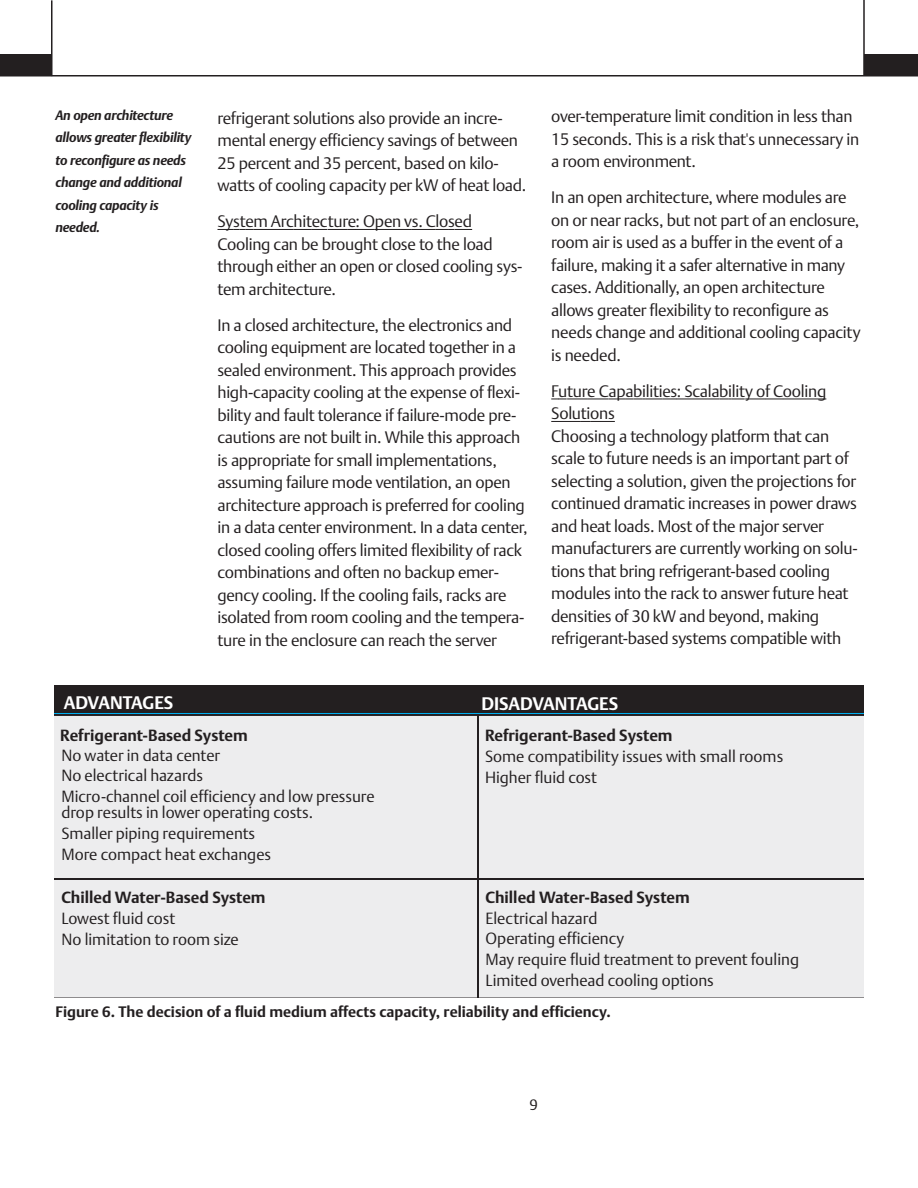
<style>
.page{position:relative;width:918px;height:1188px;background:#fff}
.page>*{position:absolute;margin:0;border:0;box-sizing:border-box;transform-origin:0 0}
.t1{font:700 18px "DTL Argo T";color:#fff}
.t2{font:16.5px/22.5px "DTL Argo T Light";letter-spacing:-.015em;color:#231f20}
.t3{font:16.05px/20.9px "DTL Argo T Light";color:#231f20}
.t4{font:700 16.05px "DTL Argo T";color:#231f20}
.t5{font:700 15px "DTL Argo T";color:#231f20}
.t6{font:15px "DTL Argo T Light";color:#231f20}
.t7{font:italic 700 13.5px/22.5px "DTL Argo T";letter-spacing:-.015em;color:#231f20}
</style>
<div class="page">
<hr style="left:0;top:75px;width:918px;height:2px;background:#231f20">
<div style="left:864px;top:54px;width:54px;height:22px;background:#231f20"></div>
<hr style="left:863px;top:0;width:2px;height:76px;background:#231f20">
<div style="left:0;top:54px;width:51px;height:22px;background:#231f20"></div>
<hr style="left:51px;top:0;width:1px;height:76px;background:#231f20">
<svg style="left:218px;top:229px;width:35px;height:1px"></svg>
<hr style="left:253px;top:229px;width:41px;height:1px;background:#231f20">
<svg style="left:294px;top:229px;width:178px;height:1px"></svg>
<svg style="left:551px;top:399px;width:126px;height:1px"></svg>
<hr style="left:677px;top:399px;width:35px;height:1px;background:#231f20">
<svg style="left:711px;top:399px;width:72px;height:1px"></svg>
<hr style="left:783px;top:399px;width:34px;height:1px;background:#231f20">
<hr style="left:551px;top:421px;width:30px;height:1px;background:#231f20">
<svg style="left:581px;top:421px;width:34px;height:1px"></svg>
<svg style="left:54px;top:713px;width:810px;height:1px"></svg>
<div style="left:54px;top:714px;width:810px;height:283px;background:#ededee"></div>
<div style="left:54px;top:686px;width:810px;height:27px;background:#231f20"></div>
<p class="t7" style="left:56px;top:104px;width:138px">An open architecture allows greater flexibility to reconfigure as needs change and additional cooling capacity is needed.</p>
<p class="t2" style="left:218px;top:107px;width:310px">refrigerant solutions also provide an incre&shy;mental energy efficiency savings of between 25 percent and 35 percent, based on kilo&shy;watts of cooling capacity per kW of heat load.</p>
<p class="t2" style="left:218px;top:210px;width:307px">System Architecture: Open vs. Closed Cooling can be brought close to the load through either an open or closed cooling sys&shy;tem architecture.</p>
<p class="t2" style="left:218px;top:314px;width:312px">In a closed architecture, the electronics and cooling equipment are located together in a sealed environment. This approach provides high-capacity cooling at the expense of flexi&shy;bility and fault tolerance if failure-mode pre&shy;cautions are not built in. While this approach is appropriate for small implementations, assuming failure mode ventilation, an open architecture approach is preferred for cooling in a data center environment. In a data center, closed cooling offers limited flexibility of rack combinations and often no backup emer&shy;gency cooling. If the cooling fails, racks are isolated from room cooling and the tempera&shy;ture in the enclosure can reach the server</p>
<p class="t2" style="left:551px;top:105px;width:310px">over-temperature limit condition in less than<br>15 seconds. This is a risk that's unnecessary in a room environment.</p>
<p class="t2" style="left:551px;top:186px;width:311px">In an open architecture, where modules are on or near racks, but not part of an enclosure, room air is used as a buffer in the event of a failure, making it a safer alternative in many cases. Additionally, an open architecture allows greater flexibility to reconfigure as needs change and additional cooling capacity is needed.</p>
<p class="t2" style="left:551px;top:380px;width:308px">Future Capabilities: Scalability of Cooling Solutions<br>Choosing a technology platform that can scale to future needs is an important part of selecting a solution, given the projections for continued dramatic increases in power draws and heat loads. Most of the major server manufacturers are currently working on solu&shy;tions that bring refrigerant-based cooling modules into the rack to answer future heat densities of 30 kW and beyond, making refrigerant-based systems compatible with</p>
<p class="t1" style="left:64px;top:692px;width:111px">ADVANTAGES</p>
<p class="t1" style="left:482px;top:694px;width:138px">DISADVANTAGES</p>
<p class="t4" style="left:60px;top:726px;width:189px">Refrigerant-Based System</p>
<p class="t3" style="left:61px;top:745px;width:315px">No water in data center<br>No electrical hazards<br>Micro-channel coil efficiency and low pressure</p>
<p class="t3" style="left:61px;top:802px;width:253px">drop results in lower operating costs.<br>Smaller piping requirements<br>More compact heat exchanges</p>
<p class="t4" style="left:61px;top:888px;width:206px">Chilled Water-Based System</p>
<p class="t3" style="left:61px;top:908px;width:179px">Lowest fluid cost<br>No limitation to room size</p>
<p class="t4" style="left:485px;top:726px;width:189px">Refrigerant-Based System</p>
<p class="t3" style="left:485px;top:746px;width:300px">Some compati ility issues with small rooms<br>Higher fluid cost</p>
<p class="t4" style="left:486px;top:888px;width:206px">Chilled Water-Based System</p>
<p class="t3" style="left:486px;top:908px;width:315px;text-indent:8px">lectrical hazard<br>Operating efficiency<br>May require fluid treatment to pre ent fouling<br>Limited erhead cooling options</p>
<p class="t5" style="left:56px;top:1003px;width:557px">Figure 6. The decision of a fluid medium affects capacity, reliability and efficiency.</p>
<p class="t6" style="left:530px;top:1096px;width:10px">9</p>
</div>
